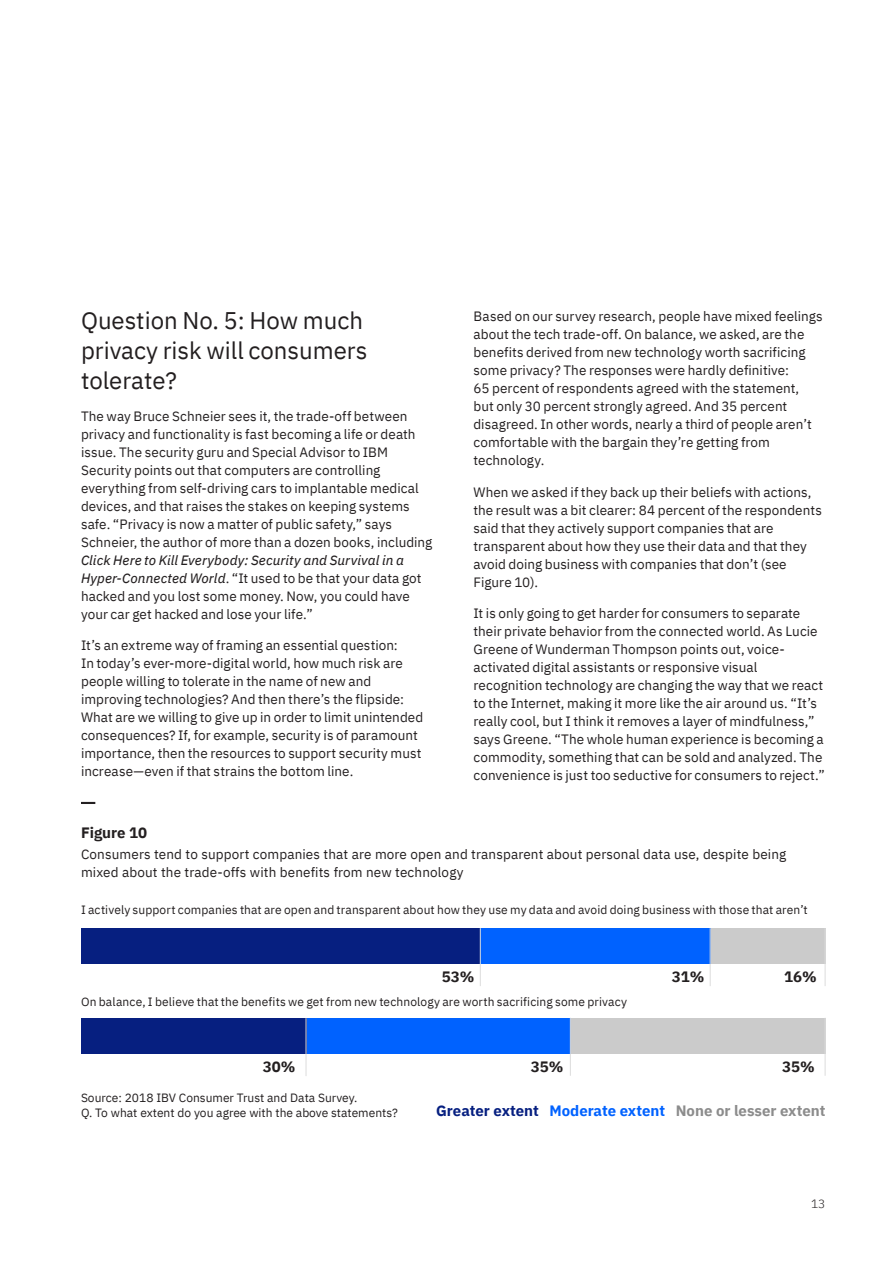
<style>
.page{position:relative;width:893px;height:1263px;background:#fff}
.page>*{position:absolute;margin:0;border:0;box-sizing:border-box;transform-origin:0 0}
.t1{font:24px/30px "IBM Plex Sans";color:#231f20}
.t2{font:700 15px "IBM Plex Sans";color:#8c8c8c}
.t3{font:700 15px "IBM Plex Sans";color:#231f20}
.t4{font:13.5px/18px "IBM Plex Sans";letter-spacing:.005em;color:#231f20}
.t5{font:italic 13.5px "IBM Plex Sans Text";letter-spacing:.01em;color:#231f20}
.t6{font:12px/14.4px "IBM Plex Sans";letter-spacing:.01em;color:#231f20}
.t7{font:300 12px "IBM Plex Sans";color:#231f20}
.s1{font-family:"IBM Plex Sans Text";font-style:italic}
.s2{color:#061f80}
.s3{color:#0062ff}
</style>
<div class="page">
<svg style="left:81px;top:802px;width:14px;height:2px"></svg>
<div style="left:702px;top:928px;width:123px;height:36px;background:#cbcbcb"></div>
<div style="left:464px;top:928px;width:246px;height:36px;background:#0062ff"></div>
<div style="left:81px;top:928px;width:399px;height:36px;background:#061f80"></div>
<div style="left:570px;top:1018px;width:255px;height:35px;background:#cbcbcb"></div>
<div style="left:277px;top:1018px;width:293px;height:35px;background:#0062ff"></div>
<div style="left:81px;top:1018px;width:225px;height:35px;background:#061f80"></div>
<hr style="left:480px;top:928px;width:1px;height:58px;background:#dcdcdc">
<hr style="left:825px;top:928px;width:1px;height:58px;background:#dcdcdc">
<hr style="left:306px;top:1018px;width:1px;height:58px;background:#dcdcdc">
<hr style="left:825px;top:1018px;width:1px;height:58px;background:#dcdcdc">
<hr style="left:710px;top:928px;width:1px;height:58px;background:#dcdcdc">
<hr style="left:570px;top:1018px;width:1px;height:58px;background:#dcdcdc">
<h1 class="t1" style="left:81px;top:304px;width:288px">Question No. 5: How much privacy risk will consumers tolerate?</h1>
<p class="t4" style="left:81px;top:406px;width:353px">The way Bruce Schneier sees it, the trade-off between privacy and functionality is fast becoming a life or death issue. The security guru and Special Advisor to IBM Security points out that computers are controlling everything from self-driving cars to implantable medical devices, and that raises the stakes on keeping systems safe. “Privacy is now a matter of public safety,” says Schneier, the author of more than a dozen books, including</p>
<p class="t5" style="left:81px;top:550px;width:324px">Click Here to Kill Everybody: Security and Survival in a</p>
<p class="t4" style="left:81px;top:568px;width:342px"><span class="s1">Hyper-Connected World</span>. “It used to be that your data got hacked and you lost some money. Now, you could have your car get hacked and lose your life.”</p>
<p class="t4" style="left:81px;top:635px;width:344px">It’s an extreme way of framing an essential question:<br>In today’s ever-more-digital world, how much risk are people willing to tolerate in the name of new and improving technologies? And then there’s the flipside:<br>What are we willing to give up in order to limit unintended consequences? If, for example, security is of paramount importance, then the resources to support security must increase—even if that strains the bottom line.</p>
<p class="t4" style="left:473px;top:306px;width:351px">Based on our survey research, people have mixed feelings about the tech trade-off. On balance, we asked, are the benefits derived from new technology worth sacrificing some privacy? The responses were hardly definitive:<br>65 percent of respondents agreed with the statement, but only 30 percent strongly agreed. And 35 percent disagreed. In other words, nearly a third of people aren’t comfortable with the bargain they’re getting from technology.</p>
<p class="t4" style="left:473px;top:482px;width:350px">When we asked if they back up their beliefs with actions, the result was a bit clearer: 84 percent of the respondents said that they actively support companies that are transparent about how they use their data and that they avoid doing business with companies that don’t (see Figure 10).</p>
<p class="t4" style="left:473px;top:603px;width:353px">It is only going to get harder for consumers to separate their private behavior from the connected world. As Lucie Greene of Wunderman Thompson points out, voice&shy;activated digital assistants or responsive visual recognition technology are changing the way that we react to the Internet, making it more like the air around us. “It’s really cool, but I think it removes a layer of mindfulness,” says Greene. “The whole human experience is becoming a commodity, something that can be sold and analyzed. The convenience is just too seductive for consumers to reject.”</p>
<p class="t3" style="left:81px;top:820px;width:68px">Figure 10</p>
<p class="t4" style="left:81px;top:844px;width:707px">Consumers tend to support companies that are more open and transparent about personal data use, despite being mixed about the trade-offs with benefits from new technology</p>
<p class="t6" style="left:81px;top:902px;width:728px">I actively support companies that are open and transparent about how they use my data and avoid doing business with those that aren’t</p>
<p class="t3" style="left:442px;top:965px;width:34px">53%</p>
<p class="t3" style="left:784px;top:965px;width:34px">16%</p>
<p class="t6" style="left:81px;top:993px;width:548px">On balance, I believe that the benefits we get from new technology are worth sacrificing some privacy</p>
<p class="t3" style="left:672px;top:965px;width:34px">31%</p>
<p class="t3" style="left:263px;top:1054px;width:34px">30%</p>
<p class="t3" style="left:782px;top:1054px;width:34px">35%</p>
<p class="t3" style="left:531px;top:1054px;width:34px">35%</p>
<p class="t6" style="left:81px;top:1090px;width:318px">Source: 2018 IBV Consumer Trust and Data Survey.<br>Q. To what extent do you agree with the above statements?</p>
<p class="t2" style="left:436px;top:1099px;width:391px"><span class="s2">Greater extent</span> <span class="s3">Moderate extent</span> None or lesser extent</p>
<p class="t7" style="left:811px;top:1195px;width:16px">13</p>
</div>
